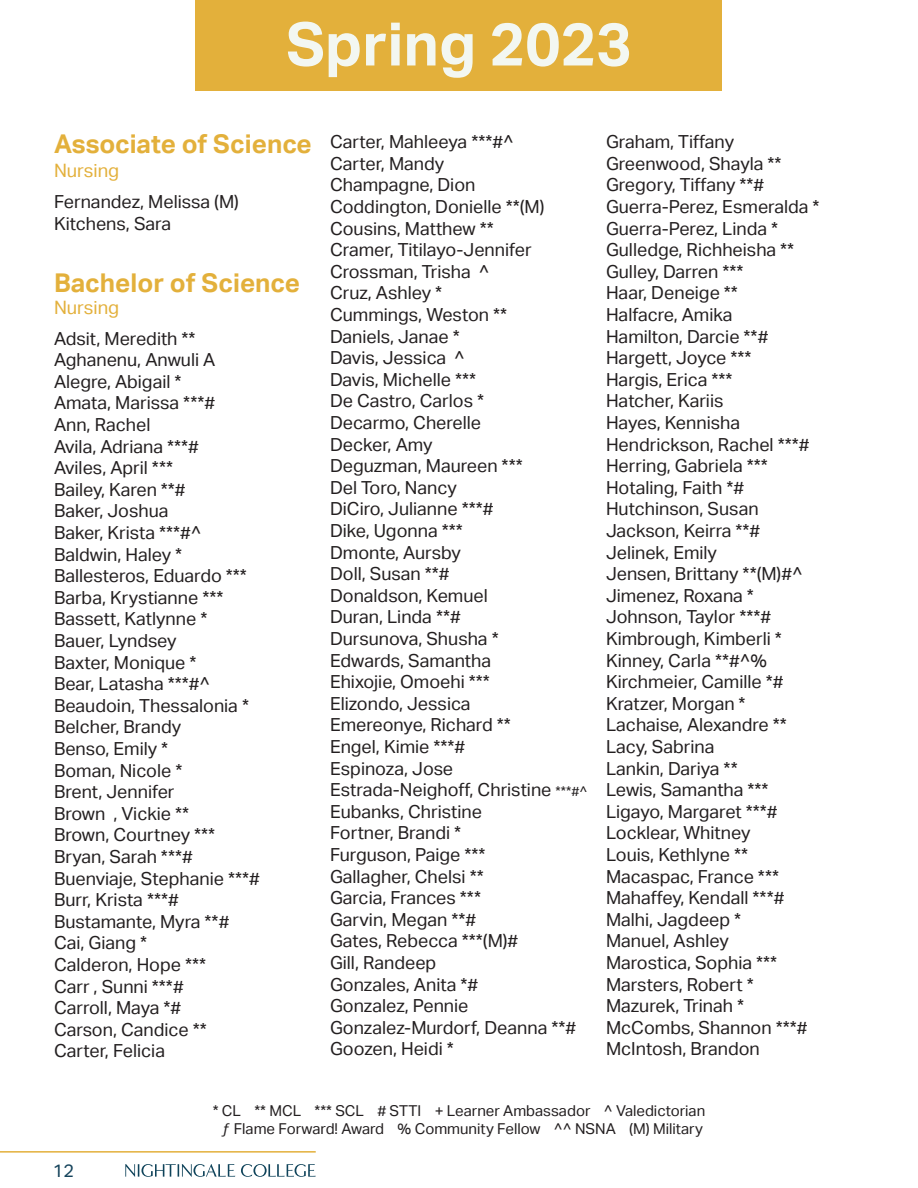
<style>
.page{position:relative;width:918px;height:1188px;background:#fff}
.page>*{position:absolute;margin:0;border:0;box-sizing:border-box;transform-origin:0 0}
.t1{font:700 60px "Aktiv Grotesk";color:#f3f7f1}
.t2{font:700 25.95px "Aktiv Grotesk";color:#e3b03b}
.t3{font:18.45px "Aktiv Grotesk";color:#e3b03b}
.t4{font:18px "Aktiv Grotesk";color:#231f20}
.t5{font:18px "Aktiv Grotesk";color:#16445c}
.t6{font:15px/18px "Aktiv Grotesk";color:#231f20;text-align:center}
.s1{font-size:13.5px}
</style>
<div class="page">
<svg style="left:125px;top:1164px;width:110px;height:13px"></svg>
<svg style="left:241px;top:1164px;width:75px;height:13px"></svg>
<hr style="left:0;top:1151px;width:316px;height:2px;background:#e3b03b">
<div style="left:196px;top:0;width:526px;height:90px;background:#e3b03b"></div>
<p class="t1" style="left:286px;top:10px;width:347px">Spring 2023</p>
<p class="t2" style="left:54px;top:129px;width:259px">Associate of Science</p>
<p class="t3" style="left:54px;top:160px;width:67px">Nursing</p>
<p class="t4" style="left:54px;top:191px;width:186px">Fernandez, Melissa (M)</p>
<p class="t4" style="left:54px;top:213px;width:119px">Kitchens, Sara</p>
<p class="t2" style="left:54px;top:268px;width:248px">Bachelor of Science</p>
<p class="t3" style="left:54px;top:297px;width:67px">Nursing</p>
<p class="t4" style="left:54px;top:328px;width:143px">Adsit, Meredith **</p>
<p class="t4" style="left:54px;top:349px;width:163px">Aghanenu, Anwuli A</p>
<p class="t4" style="left:54px;top:371px;width:129px">Alegre, Abigail *</p>
<p class="t4" style="left:54px;top:393px;width:163px">Amata, Marissa ***#</p>
<p class="t4" style="left:54px;top:414px;width:98px">Ann, Rachel</p>
<p class="t4" style="left:54px;top:436px;width:146px">Avila, Adriana ***#</p>
<p class="t4" style="left:54px;top:457px;width:121px">Aviles, April ***</p>
<p class="t4" style="left:54px;top:479px;width:133px">Bailey, Karen **#</p>
<p class="t4" style="left:54px;top:501px;width:116px">Baker, Joshua</p>
<p class="t4" style="left:54px;top:522px;width:149px">Baker, Krista ***#^</p>
<p class="t4" style="left:54px;top:544px;width:130px">Baldwin, Haley *</p>
<p class="t4" style="left:54px;top:565px;width:194px">Ballesteros, Eduardo ***</p>
<p class="t4" style="left:54px;top:587px;width:171px">Barba, Krystianne ***</p>
<p class="t4" style="left:54px;top:609px;width:155px">Bassett, Katlynne *</p>
<p class="t4" style="left:54px;top:630px;width:124px">Bauer, Lyndsey</p>
<p class="t4" style="left:54px;top:652px;width:144px">Baxter, Monique *</p>
<p class="t4" style="left:54px;top:673px;width:158px">Bear, Latasha ***#^</p>
<p class="t4" style="left:54px;top:695px;width:197px">Beaudoin, Thessalonia *</p>
<p class="t4" style="left:54px;top:717px;width:129px">Belcher, Brandy</p>
<p class="t4" style="left:54px;top:738px;width:116px">Benso, Emily *</p>
<p class="t4" style="left:54px;top:760px;width:130px">Boman, Nicole *</p>
<p class="t4" style="left:54px;top:781px;width:122px">Brent, Jennifer</p>
<p class="t4" style="left:54px;top:803px;width:137px">Brown , Vickie **</p>
<p class="t4" style="left:54px;top:825px;width:163px">Brown, Courtney ***</p>
<p class="t4" style="left:54px;top:846px;width:140px">Bryan, Sarah ***#</p>
<p class="t4" style="left:54px;top:868px;width:207px">Buenviaje, Stephanie ***#</p>
<p class="t4" style="left:54px;top:889px;width:126px">Burr, Krista ***#</p>
<p class="t4" style="left:54px;top:911px;width:177px">Bustamante, Myra **#</p>
<p class="t4" style="left:54px;top:933px;width:95px">Cai, Giang *</p>
<p class="t4" style="left:54px;top:954px;width:154px">Calderon, Hope ***</p>
<p class="t4" style="left:54px;top:976px;width:131px">Carr , Sunni ***#</p>
<p class="t4" style="left:54px;top:997px;width:129px">Carroll, Maya *#</p>
<p class="t4" style="left:54px;top:1019px;width:154px">Carson, Candice **</p>
<p class="t4" style="left:54px;top:1041px;width:113px">Carter, Felicia</p>
<p class="t4" style="left:330px;top:132px;width:185px">Carter, Mahleeya ***#^</p>
<p class="t4" style="left:330px;top:153px;width:116px">Carter, Mandy</p>
<p class="t4" style="left:330px;top:175px;width:147px">Champagne, Dion</p>
<p class="t4" style="left:330px;top:196px;width:216px">Coddington, Donielle **(M)</p>
<p class="t4" style="left:330px;top:218px;width:165px">Cousins, Matthew **</p>
<p class="t4" style="left:330px;top:240px;width:203px">Cramer, Titilayo-Jennifer</p>
<p class="t4" style="left:330px;top:261px;width:161px">Crossman, Trisha ^</p>
<p class="t4" style="left:330px;top:283px;width:114px">Cruz, Ashley *</p>
<p class="t4" style="left:330px;top:304px;width:179px">Cummings, Weston **</p>
<p class="t4" style="left:330px;top:326px;width:131px">Daniels, Janae *</p>
<p class="t4" style="left:330px;top:348px;width:136px">Davis, Jessica ^</p>
<p class="t4" style="left:330px;top:369px;width:148px">Davis, Michelle ***</p>
<p class="t4" style="left:330px;top:391px;width:156px">De Castro, Carlos *</p>
<p class="t4" style="left:330px;top:412px;width:153px">Decarmo, Cherelle</p>
<p class="t4" style="left:330px;top:434px;width:104px">Decker, Amy</p>
<p class="t4" style="left:330px;top:456px;width:194px">Deguzman, Maureen ***</p>
<p class="t4" style="left:330px;top:477px;width:128px">Del Toro, Nancy</p>
<p class="t4" style="left:330px;top:499px;width:165px">DiCiro, Julianne ***#</p>
<p class="t4" style="left:330px;top:520px;width:134px">Dike, Ugonna ***</p>
<p class="t4" style="left:330px;top:542px;width:132px">Dmonte, Aursby</p>
<p class="t4" style="left:330px;top:564px;width:121px">Doll, Susan **#</p>
<p class="t4" style="left:330px;top:585px;width:159px">Donaldson, Kemuel</p>
<p class="t4" style="left:330px;top:607px;width:132px">Duran, Linda **#</p>
<p class="t4" style="left:330px;top:628px;width:170px">Dursunova, Shusha *</p>
<p class="t4" style="left:330px;top:650px;width:163px">Edwards, Samantha</p>
<p class="t4" style="left:330px;top:672px;width:161px">Ehixojie, Omoehi ***</p>
<p class="t4" style="left:330px;top:693px;width:142px">Elizondo, Jessica</p>
<p class="t4" style="left:330px;top:715px;width:182px">Emereonye, Richard **</p>
<p class="t4" style="left:330px;top:736px;width:137px">Engel, Kimie ***#</p>
<p class="t4" style="left:330px;top:758px;width:125px">Espinoza, Jose</p>
<p class="t4" style="left:330px;top:780px;width:259px">Estrada-Neighoff, Christine <span class="s1">***#^</span></p>
<p class="t4" style="left:330px;top:801px;width:153px">Eubanks, Christine</p>
<p class="t4" style="left:330px;top:823px;width:133px">Fortner, Brandi *</p>
<p class="t4" style="left:330px;top:844px;width:157px">Furguson, Paige ***</p>
<p class="t4" style="left:330px;top:866px;width:155px">Gallagher, Chelsi **</p>
<p class="t4" style="left:330px;top:888px;width:153px">Garcia, Frances ***</p>
<p class="t4" style="left:330px;top:909px;width:148px">Garvin, Megan **#</p>
<p class="t4" style="left:330px;top:931px;width:190px">Gates, Rebecca ***(M)#</p>
<p class="t4" style="left:330px;top:952px;width:108px">Gill, Randeep</p>
<p class="t4" style="left:330px;top:974px;width:150px">Gonzales, Anita *#</p>
<p class="t4" style="left:330px;top:996px;width:140px">Gonzalez, Pennie</p>
<p class="t4" style="left:330px;top:1017px;width:248px">Gonzalez-Murdorf, Deanna **#</p>
<p class="t4" style="left:330px;top:1039px;width:125px">Goozen, Heidi *</p>
<p class="t4" style="left:606px;top:132px;width:130px">Graham, Tiffany</p>
<p class="t4" style="left:606px;top:153px;width:177px">Greenwood, Shayla **</p>
<p class="t4" style="left:606px;top:175px;width:160px">Gregory, Tiffany **#</p>
<p class="t4" style="left:606px;top:196px;width:215px">Guerra-Perez, Esmeralda *</p>
<p class="t4" style="left:606px;top:218px;width:174px">Guerra-Perez, Linda *</p>
<p class="t4" style="left:606px;top:240px;width:190px">Gulledge, Richheisha **</p>
<p class="t4" style="left:606px;top:261px;width:139px">Gulley, Darren ***</p>
<p class="t4" style="left:606px;top:283px;width:134px">Haar, Deneige **</p>
<p class="t4" style="left:606px;top:304px;width:128px">Halfacre, Amika</p>
<p class="t4" style="left:606px;top:326px;width:164px">Hamilton, Darcie **#</p>
<p class="t4" style="left:606px;top:348px;width:147px">Hargett, Joyce ***</p>
<p class="t4" style="left:606px;top:369px;width:128px">Hargis, Erica ***</p>
<p class="t4" style="left:606px;top:391px;width:119px">Hatcher, Kariis</p>
<p class="t4" style="left:606px;top:412px;width:136px">Hayes, Kennisha</p>
<p class="t4" style="left:606px;top:434px;width:205px">Hendrickson, Rachel ***#</p>
<p class="t4" style="left:606px;top:456px;width:163px">Herring, Gabriela ***</p>
<p class="t4" style="left:606px;top:477px;width:140px">Hotaling, Faith *#</p>
<p class="t4" style="left:606px;top:499px;width:154px">Hutchinson, Susan</p>
<p class="t4" style="left:606px;top:520px;width:156px">Jackson, Keirra **#</p>
<p class="t4" style="left:606px;top:542px;width:113px">Jelinek, Emily</p>
<p class="t4" style="left:606px;top:564px;width:198px">Jensen, Brittany **(M)#^</p>
<p class="t4" style="left:606px;top:585px;width:149px">Jimenez, Roxana *</p>
<p class="t4" style="left:606px;top:607px;width:167px">Johnson, Taylor ***#</p>
<p class="t4" style="left:606px;top:628px;width:177px">Kimbrough, Kimberli *</p>
<p class="t4" style="left:606px;top:650px;width:162px">Kinney, Carla **#^%</p>
<p class="t4" style="left:606px;top:672px;width:179px">Kirchmeier, Camille *#</p>
<p class="t4" style="left:606px;top:693px;width:141px">Kratzer, Morgan *</p>
<p class="t4" style="left:606px;top:715px;width:182px">Lachaise, Alexandre **</p>
<p class="t4" style="left:606px;top:736px;width:110px">Lacy, Sabrina</p>
<p class="t4" style="left:606px;top:758px;width:133px">Lankin, Dariya **</p>
<p class="t4" style="left:606px;top:780px;width:164px">Lewis, Samantha ***</p>
<p class="t4" style="left:606px;top:801px;width:173px">Ligayo, Margaret ***#</p>
<p class="t4" style="left:606px;top:823px;width:146px">Locklear, Whitney</p>
<p class="t4" style="left:606px;top:844px;width:144px">Louis, Kethlyne **</p>
<p class="t4" style="left:606px;top:866px;width:175px">Macaspac, France ***</p>
<p class="t4" style="left:606px;top:888px;width:180px">Mahaffey, Kendall ***#</p>
<p class="t4" style="left:606px;top:909px;width:137px">Malhi, Jagdeep *</p>
<p class="t4" style="left:606px;top:931px;width:124px">Manuel, Ashley</p>
<p class="t4" style="left:606px;top:952px;width:173px">Marostica, Sophia ***</p>
<p class="t4" style="left:606px;top:974px;width:149px">Marsters, Robert *</p>
<p class="t4" style="left:606px;top:996px;width:140px">Mazurek, Trinah *</p>
<p class="t4" style="left:606px;top:1017px;width:203px">McCombs, Shannon ***#</p>
<p class="t4" style="left:606px;top:1039px;width:155px">McIntosh, Brandon</p>
<p class="t5" style="left:53px;top:1160px;width:23px">12</p>
<p class="t6" style="left:213px;top:1102px;width:494px">* CL ** MCL *** SCL # STTI + Learner Ambassador ^ Valedictorian ƒ Flame Forward! Award % Community Fellow ^^ NSNA (M) Military</p>
</div>
